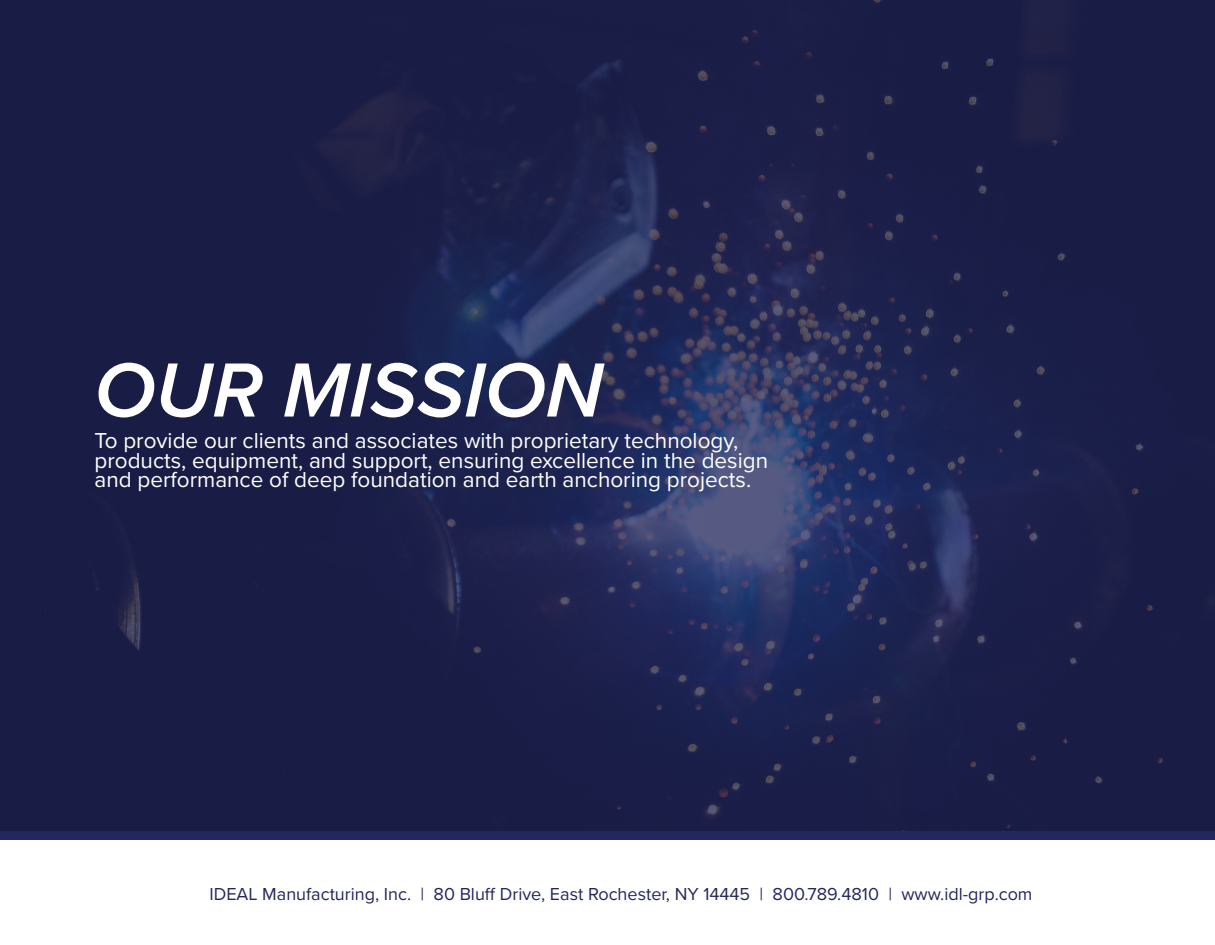
<style>
.page{position:relative;width:1215px;height:945px;background:#fff}
.page>*{position:absolute;margin:0;border:0;box-sizing:border-box;transform-origin:0 0}
.t1{font:italic 600 79.5px "Proxima Nova";color:#fff}
.t2{font:22.5px "Proxima Nova";color:#fff}
.t3{font:18px "Proxima Nova";color:#23275e}
</style>
<div class="page">
<img style="left:0;top:0;width:1215px;height:831px">
<p class="t1" style="left:94px;top:343px;width:510px">OUR MISSION</p>
<p class="t2" style="left:94px;top:424px;width:645px">To provide our clients and associates with proprietary technology,</p>
<p class="t2" style="left:94px;top:443px;width:675px">products, equipment, and support, ensuring excellence in the design</p>
<p class="t2" style="left:94px;top:463px;width:658px">and performance of deep foundation and earth anchoring projects.</p>
<p class="t3" style="left:209px;top:881px;width:825px">IDEAL Manufacturing, Inc. | 80 Bluff Drive, East Rochester, NY 14445 | 800.789.4810 | www.idl-grp.com</p>
</div>
